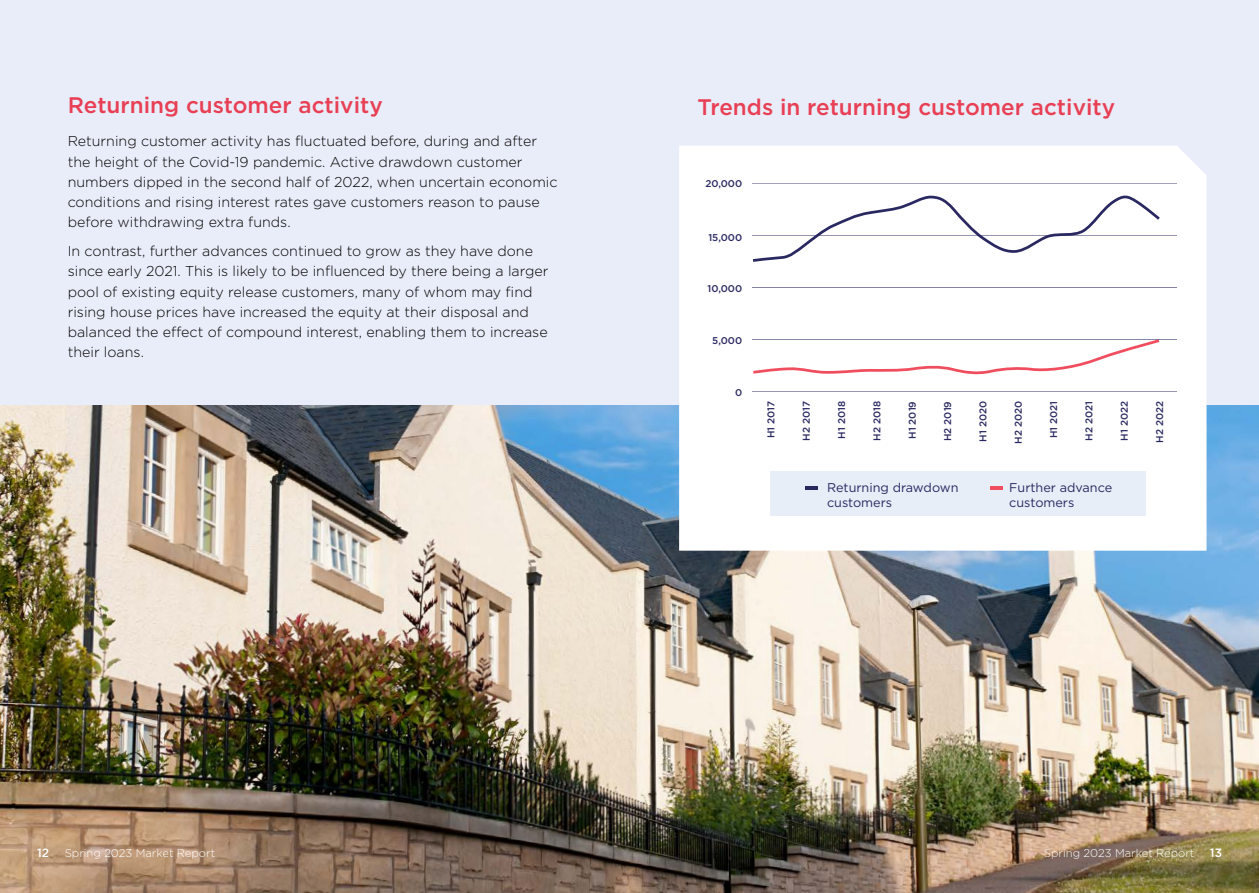
<style>
.page{position:relative;width:1259px;height:893px;background:#fff}
.page>*{position:absolute;margin:0;border:0;box-sizing:border-box;transform-origin:0 0}
.t1{font:500 22.5px "Gotham";color:#e83f55}
.t2{font:300 14.25px/20.2px "Gotham";color:#000}
.t3{font:12.6px/15.1px "Gotham";color:#292861}
.t4{font:500 12px "Gotham";color:#fff}
.t5{font:300 11.25px "Gotham";color:#fff}
.t6{font:500 9.9px "Gotham";color:#292861}
</style>
<div class="page">
<div style="left:0;top:0;width:1259px;height:560px;background:#e9edf9"></div>
<img style="left:0;top:405px;width:1259px;height:488px">
<div style="left:679px;top:146px;width:527px;height:405px;background:#fff"></div>
<div style="left:770px;top:472px;width:375px;height:44px;background:#e7eef7"></div>
<svg style="left:805px;top:486px;width:13px;height:3px"></svg>
<svg style="left:990px;top:486px;width:13px;height:3px"></svg>
<div style="left:750px;top:191px;width:411px;height:72px;background:#fff"></div>
<svg style="left:750px;top:338px;width:411px;height:38px"></svg>
<hr style="left:752px;top:184px;width:425px;height:1px;background:#292861">
<hr style="left:752px;top:235px;width:425px;height:1px;background:#292861">
<hr style="left:752px;top:287px;width:425px;height:1px;background:#292861">
<hr style="left:752px;top:339px;width:425px;height:1px;background:#292861">
<hr style="left:752px;top:391px;width:425px;height:1px;background:#292861">
<h1 class="t1" style="left:68px;top:91px;width:317px">Returning customer activity</h1>
<p class="t2" style="left:68px;top:131px;width:491px">Returning customer activity has fluctuated before, during and after the height of the Covid-19 pandemic. Active drawdown customer numbers dipped in the second half of 2022, when uncertain economic conditions and rising interest rates gave customers reason to pause before withdrawing extra funds.</p>
<p class="t2" style="left:68px;top:241px;width:482px">In contrast, further advances continued to grow as they have done since early 2021. This is likely to be influenced by there being a larger pool of existing equity release customers, many of whom may find rising house prices have increased the equity at their disposal and balanced the effect of compound interest, enabling them to increase their loans.</p>
<h1 class="t1" style="left:697px;top:92px;width:419px">Trends in returning customer activity</h1>
<p class="t6" style="left:705px;top:177px;width:38px">20,000</p>
<p class="t6" style="left:708px;top:231px;width:35px">15,000</p>
<p class="t6" style="left:707px;top:282px;width:36px">10,000</p>
<p class="t6" style="left:712px;top:334px;width:31px">5,000</p>
<p class="t6" style="left:735px;top:386px;width:9px">0</p>
<p class="t6" style="left:764px;top:438px;width:39px;rotate:-90deg">H1 2017</p>
<p class="t6" style="left:799px;top:441px;width:41px;rotate:-90deg">H2 2017</p>
<p class="t6" style="left:835px;top:439px;width:39px;rotate:-90deg">H1 2018</p>
<p class="t6" style="left:870px;top:441px;width:41px;rotate:-90deg">H2 2018</p>
<p class="t6" style="left:905px;top:439px;width:39px;rotate:-90deg">H1 2019</p>
<p class="t6" style="left:941px;top:441px;width:41px;rotate:-90deg">H2 2019</p>
<p class="t6" style="left:976px;top:442px;width:42px;rotate:-90deg">H1 2020</p>
<p class="t6" style="left:1012px;top:444px;width:44px;rotate:-90deg">H2 2020</p>
<p class="t6" style="left:1047px;top:438px;width:39px;rotate:-90deg">H1 2021</p>
<p class="t6" style="left:1082px;top:441px;width:41px;rotate:-90deg">H2 2021</p>
<p class="t6" style="left:1118px;top:441px;width:41px;rotate:-90deg">H1 2022</p>
<p class="t6" style="left:1153px;top:443px;width:43px;rotate:-90deg">H2 2022</p>
<p class="t3" style="left:827px;top:479px;width:133px">Returning drawdown customers</p>
<p class="t3" style="left:1009px;top:479px;width:104px">Further advance customers</p>
<p class="t4" style="left:37px;top:845px;width:14px">12</p>
<p class="t5" style="left:65px;top:846px;width:152px">Spring 2023 Market Report</p>
<p class="t5" style="left:1044px;top:846px;width:152px">Spring 2023 Market Report</p>
<p class="t4" style="left:1210px;top:845px;width:14px">13</p>
</div>
